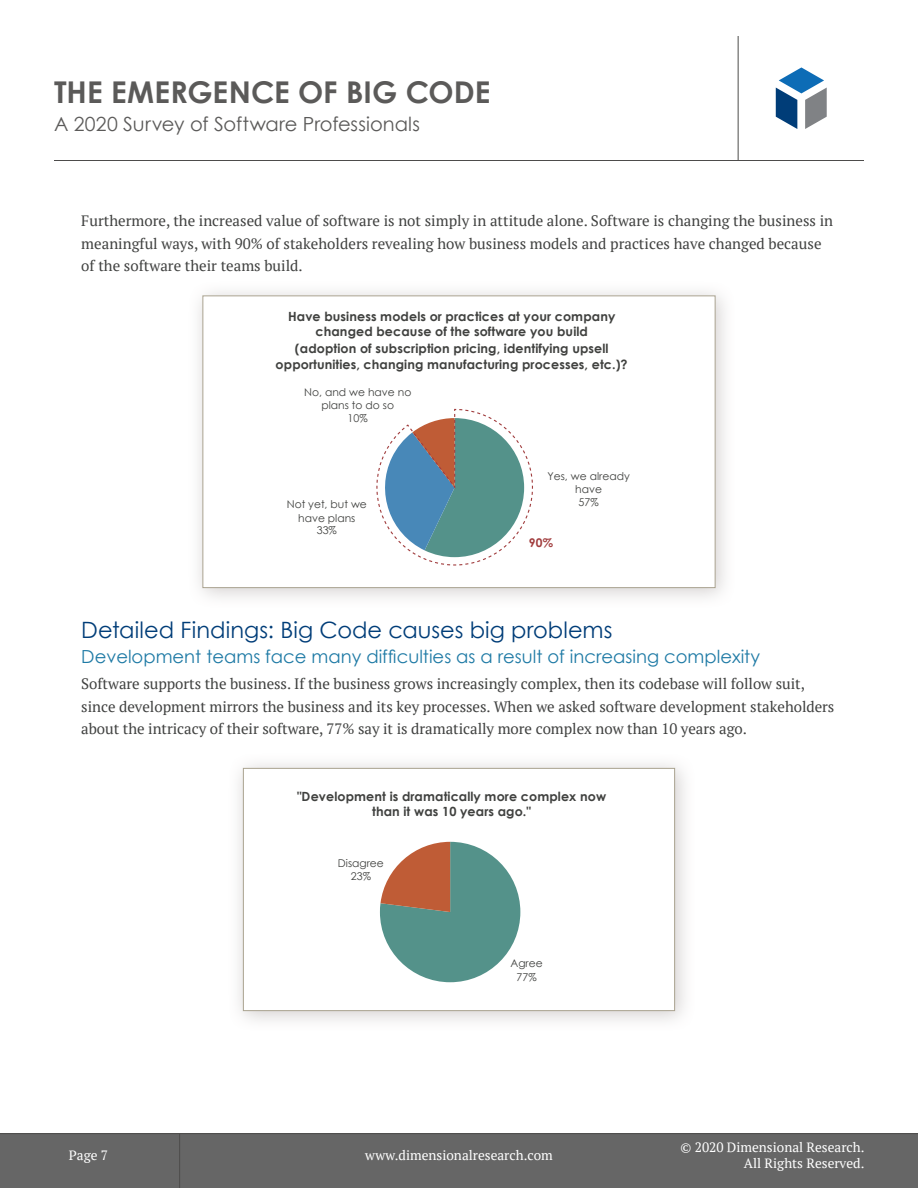
<style>
.page{position:relative;width:918px;height:1188px;background:#fff}
.page>*{position:absolute;margin:0;border:0;box-sizing:border-box;transform-origin:0 0}
.t1{font:700 30px "Century Gothic";color:#5b5a59}
.t2{font:22.5px "Century Gothic";letter-spacing:.005em;color:#003d78}
.t3{font:19.5px "Century Gothic";color:#5b5a59}
.t4{font:18px "Century Gothic";color:#1e7aa5}
.t5{font:15px/22.5px "PT Serif";letter-spacing:-.005em;color:#404140}
.t6{font:13.5px/16.2px "PT Serif";color:#fff;text-align:right}
.t7{font:700 12.6px/15.9px "Century Gothic";letter-spacing:.01em;color:#40413f;text-align:center}
.t8{font:700 12px "Century Gothic";color:#a13d3e}
.t9{font:10.8px/13.6px "Century Gothic";color:#40413f;text-align:center}
</style>
<div class="page">
<div style="left:0;top:1134px;width:918px;height:54px;background:#666"></div>
<hr style="left:0;top:1133px;width:918px;height:1px;background:#4d4c4b">
<hr style="left:179px;top:1134px;width:1px;height:54px;background:#4d4c4b">
<hr style="left:54px;top:160px;width:810px;height:1px;background:#4d4c4b">
<hr style="left:738px;top:36px;width:1px;height:124px;background:#4d4c4b">
<svg style="left:776px;top:67px;width:51px;height:62px"></svg>
<div style="left:187px;top:280px;width:549px;height:329px;background:#837877;opacity:.35"></div>
<div style="left:202px;top:296px;width:514px;height:292px;background:#fff;border:1px solid #aaa390"></div>
<div style="left:228px;top:753px;width:468px;height:279px;background:#837877;opacity:.35"></div>
<div style="left:243px;top:768px;width:432px;height:243px;background:#fff;border:1px solid #aaa390"></div>
<svg style="left:376px;top:408px;width:157px;height:158px"></svg>
<svg style="left:380px;top:842px;width:140px;height:140px"></svg>
<h1 class="t1" style="left:54px;top:73px;width:438px">THE EMERGENCE OF BIG CODE</h1>
<h3 class="t3" style="left:54px;top:112px;width:368px">A 2020 Survey of Software Professionals</h3>
<p class="t5" style="left:81px;top:209px;width:753px">Furthermore, the increased value of software is not simply in attitude alone. Software is changing the business in meaningful ways, with 90% of stakeholders revealing how business models and practices have changed because of the software their teams build.</p>
<p class="t7" style="left:276px;top:308px;width:354px">Have business models or practices at your company changed because of the software you build<br>(adoption of subscription pricing, identifying upsell opportunities, changing manufacturing processes, etc.)?</p>
<p class="t9" style="left:304px;top:385px;width:109px;line-height:13.2px">No, and we have no plans to do so<br>10%</p>
<p class="t9" style="left:547px;top:469px;width:84px">Yes, we already have</p>
<p class="t9" style="left:287px;top:497px;width:82px">Not yet, but we</p>
<p class="t9" style="left:579px;top:495px;width:22px">57%</p>
<p class="t9" style="left:298px;top:511px;width:59px;line-height:12.8px">have plans<br>33%</p>
<p class="t8" style="left:529px;top:535px;width:26px">90%</p>
<h2 class="t2" style="left:81px;top:616px;width:533px">Detailed Findings: Big Code causes big problems</h2>
<p class="t4" style="left:81px;top:645px;width:680px">Development teams face many difficulties as a result of increasing complexity</p>
<p class="t5" style="left:81px;top:673px;width:755px">Software supports the business. If the business grows increasingly complex, then its codebase will follow suit, since development mirrors the business and its key processes. When we asked software development stakeholders about the intricacy of their software, 77% say it is dramatically more complex now than 10 years ago.</p>
<p class="t7" style="left:297px;top:788px;width:311px">"Development is dramatically more complex now than it was 10 years ago."</p>
<p class="t6" style="left:69px;top:1147px;width:41px">Page 7</p>
<p class="t9" style="left:338px;top:856px;width:47px">Disagree<br>23%</p>
<p class="t9" style="left:510px;top:956px;width:34px">Agree<br>77%</p>
<p class="t6" style="left:365px;top:1147px;width:189px">www.dimensionalresearch.com</p>
<p class="t6" style="left:681px;top:1139px;width:185px">© 2020 Dimensional Research.<br>All Rights Reserved.</p>
</div>
